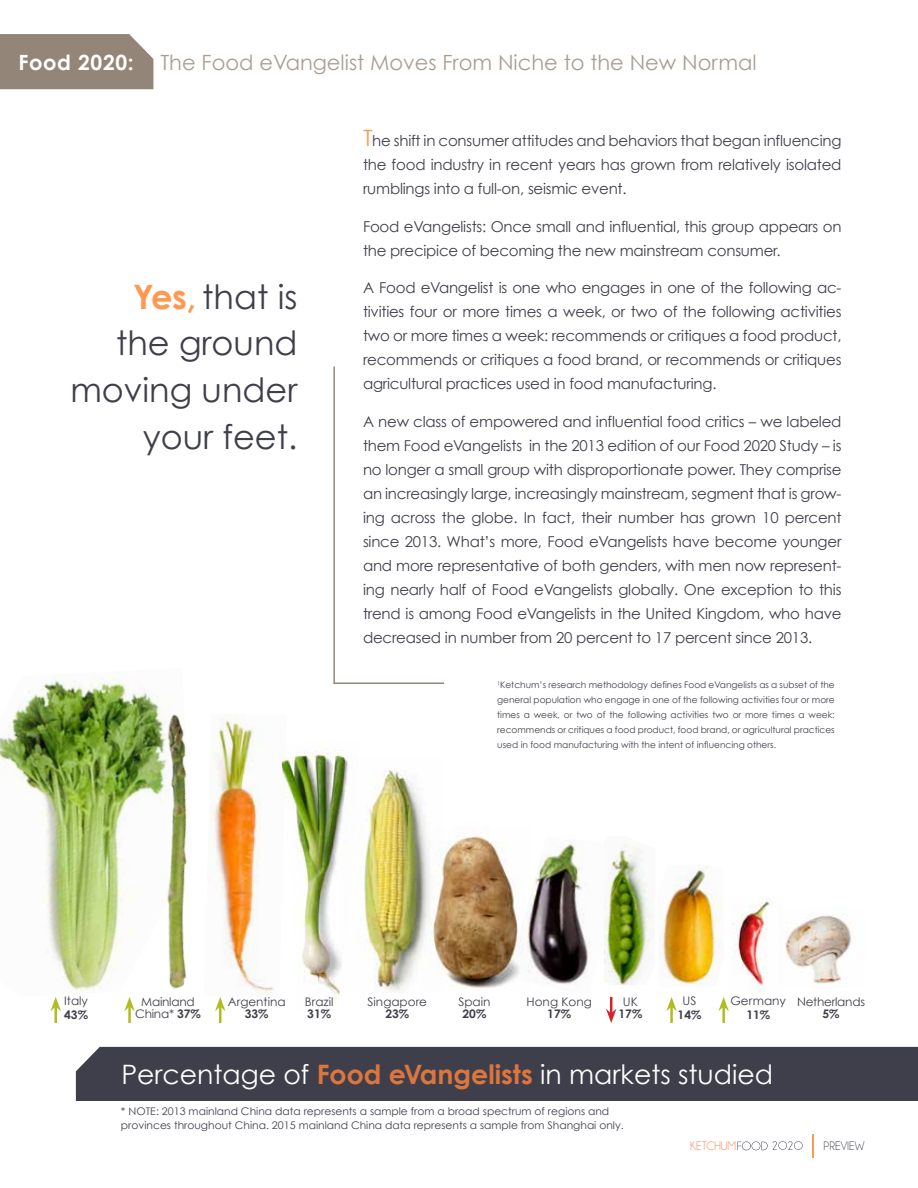
<style>
.page{position:relative;width:918px;height:1188px;background:#fff}
.page>*{position:absolute;margin:0;border:0;box-sizing:border-box;transform-origin:0 0}
.t1{font:33.6px/46.7px "Century Gothic";color:#3f3f4c;text-align:right}
.t2{font:26.7px "Century Gothic";color:#fff}
.t3{font:21px "Century Gothic";color:#a99e94}
.t4{font:700 21px "Century Gothic";letter-spacing:.03em;color:#fff}
.t5{font:15px/24px "Century Gothic";letter-spacing:-.015em;color:#3f3f4c;text-align:justify}
.t6{font:12.3px "Champagne&Limousines";color:#f67d4b}
.t7{font:12.3px "Champagne&Limousines";color:#3f3f4c}
.t8{font:11.85px "Century Gothic";color:#3f3f4c}
.t9{font:700 11.85px "Century Gothic";color:#3f3f4c}
.t10{font:11.85px/12.5px "Century Gothic";letter-spacing:-.02em;color:#3f3f4c;text-align:center}
.t11{font:10.5px/13.6px "Century Gothic";color:#3f3f4c}
.t12{font:9px/15px "Century Gothic";color:#3f3f4c;text-align:justify}
.s1{font-weight:700;color:#ff9952}
.s2{font-size:22.5px;color:#ff9952}
.s3{font-weight:700}
.s4{font-weight:700;color:#dc763d}
</style>
<div class="page">
<svg style="left:333px;top:366px;width:111px;height:318px"></svg>
<div style="left:0;top:34px;width:153px;height:55px;background:#938679"></div>
<div style="left:76px;top:1047px;width:842px;height:54px;background:#3f3f4c"></div>
<img style="left:0;top:674px;width:158px;height:317px">
<img style="left:152px;top:705px;width:35px;height:286px">
<img style="left:363px;top:770px;width:62px;height:222px">
<img style="left:287px;top:745px;width:71px;height:254px">
<img style="left:422px;top:826px;width:85px;height:164px">
<img style="left:507px;top:840px;width:83px;height:145px">
<img style="left:785px;top:915px;width:67px;height:72px">
<hr style="left:54px;top:1007px;width:3px;height:16px;background:#afbc22">
<svg style="left:51px;top:997px;width:10px;height:14px"></svg>
<hr style="left:128px;top:1007px;width:3px;height:16px;background:#afbc22">
<svg style="left:124px;top:997px;width:11px;height:14px"></svg>
<img style="left:209px;top:714px;width:78px;height:280px">
<hr style="left:219px;top:1007px;width:3px;height:16px;background:#afbc22">
<svg style="left:215px;top:997px;width:11px;height:23px"></svg>
<img style="left:659px;top:867px;width:64px;height:120px">
<hr style="left:670px;top:1007px;width:3px;height:16px;background:#afbc22">
<svg style="left:666px;top:997px;width:11px;height:14px"></svg>
<img style="left:604px;top:843px;width:48px;height:142px">
<svg style="left:606px;top:997px;width:10px;height:26px"></svg>
<img style="left:732px;top:901px;width:40px;height:91px">
<hr style="left:722px;top:1007px;width:3px;height:16px;background:#afbc22">
<svg style="left:718px;top:997px;width:11px;height:14px"></svg>
<svg style="left:738px;top:1141px;width:65px;height:9px"></svg>
<svg style="left:812px;top:1134px;width:1px;height:24px"></svg>
<h3 class="t4" style="left:18px;top:49px;width:117px">Food 2020:</h3>
<h3 class="t3" style="left:160px;top:49px;width:598px">The Food eVangelist Moves From Niche to the New Normal</h3>
<h1 class="t1" style="left:70px;top:273px;width:229px"><span class="s1">Yes,</span> that is<br>the ground moving under your feet.</h1>
<p class="t5" style="left:363px;top:129px;width:480px"><span class="s2">T</span>he shift in consumer attitudes and behaviors that began influencing the food industry in recent years has grown from relatively isolated rumblings into a full-on, seismic event.</p>
<p class="t5" style="left:363px;top:214px;width:480px">Food eVangelists: Once small and influential, this group appears on the precipice of becoming the new mainstream consumer.</p>
<p class="t5" style="left:363px;top:276px;width:480px">A Food eVangelist is one who engages in one of the following ac&shy;tivities four or more times a week, or two of the following activities two or more times a week: recommends or critiques a food product, recommends or critiques a food brand, or recommends or critiques agricultural practices used in food manufacturing.</p>
<p class="t5" style="left:363px;top:409px;width:480px">A new class of empowered and influential food critics – we labeled them Food eVangelists in the 2013 edition of our Food 2020 Study – is no longer a small group with disproportionate power. They comprise an increasingly large, increasingly mainstream, segment that is grow&shy;ing across the globe. In fact, their number has grown 10 percent since 2013. What’s more, Food eVangelists have become younger and more representative of both genders, with men now represent&shy;ing nearly half of Food eVangelists globally. One exception to this trend is among Food eVangelists in the United Kingdom, who have decreased in number from 20 percent to 17 percent since 2013.</p>
<p class="t12" style="left:497px;top:678px;width:339px"><sup>1</sup>Ketchum’s research methodology defines Food eVangelists as a subset of the general population who engage in one of the following activities four or more times a week, or two of the following activities two or more times a week: recommends or critiques a food product, food brand, or agricultural practices used in food manufacturing with the intent of influencing others.</p>
<p class="t8" style="left:64px;top:994px;width:25px">Italy</p>
<p class="t9" style="left:64px;top:1007px;width:25px">43%</p>
<p class="t10" style="left:135px;top:995px;width:67px">Mainland<br>China* <span class="s3">37%</span></p>
<p class="t8" style="left:228px;top:994px;width:59px">Argentina</p>
<p class="t9" style="left:245px;top:1007px;width:25px">33%</p>
<p class="t8" style="left:305px;top:994px;width:30px">Brazil</p>
<p class="t9" style="left:307px;top:1007px;width:25px">31%</p>
<p class="t8" style="left:368px;top:994px;width:61px">Singapore</p>
<p class="t9" style="left:385px;top:1007px;width:25px">23%</p>
<p class="t8" style="left:458px;top:994px;width:34px">Spain</p>
<p class="t9" style="left:463px;top:1007px;width:25px">20%</p>
<p class="t8" style="left:527px;top:994px;width:67px">Hong Kong</p>
<p class="t9" style="left:547px;top:1007px;width:25px">17%</p>
<p class="t8" style="left:623px;top:994px;width:16px">UK</p>
<p class="t9" style="left:619px;top:1007px;width:25px">17%</p>
<p class="t8" style="left:683px;top:994px;width:15px">US</p>
<p class="t9" style="left:678px;top:1007px;width:25px">14%</p>
<p class="t8" style="left:730px;top:994px;width:57px">Germany</p>
<p class="t9" style="left:746px;top:1007px;width:25px">11%</p>
<p class="t10" style="left:797px;top:995px;width:70px">Netherlands</p>
<p class="t9" style="left:823px;top:1007px;width:19px">5%</p>
<h2 class="t2" style="left:121px;top:1058px;width:653px">Percentage of <span class="s4">Food eVangelists</span> in markets studied</h2>
<p class="t11" style="left:121px;top:1104px;width:504px">* NOTE: 2013 mainland China data represents a sample from a broad spectrum of regions and provinces throughout China. 2015 mainland China data represents a sample from Shanghai only.</p>
<p class="t6" style="left:690px;top:1140px;width:48px">KETCHUM</p>
<p class="t7" style="left:824px;top:1139px;width:42px">PREVIEW</p>
</div>
